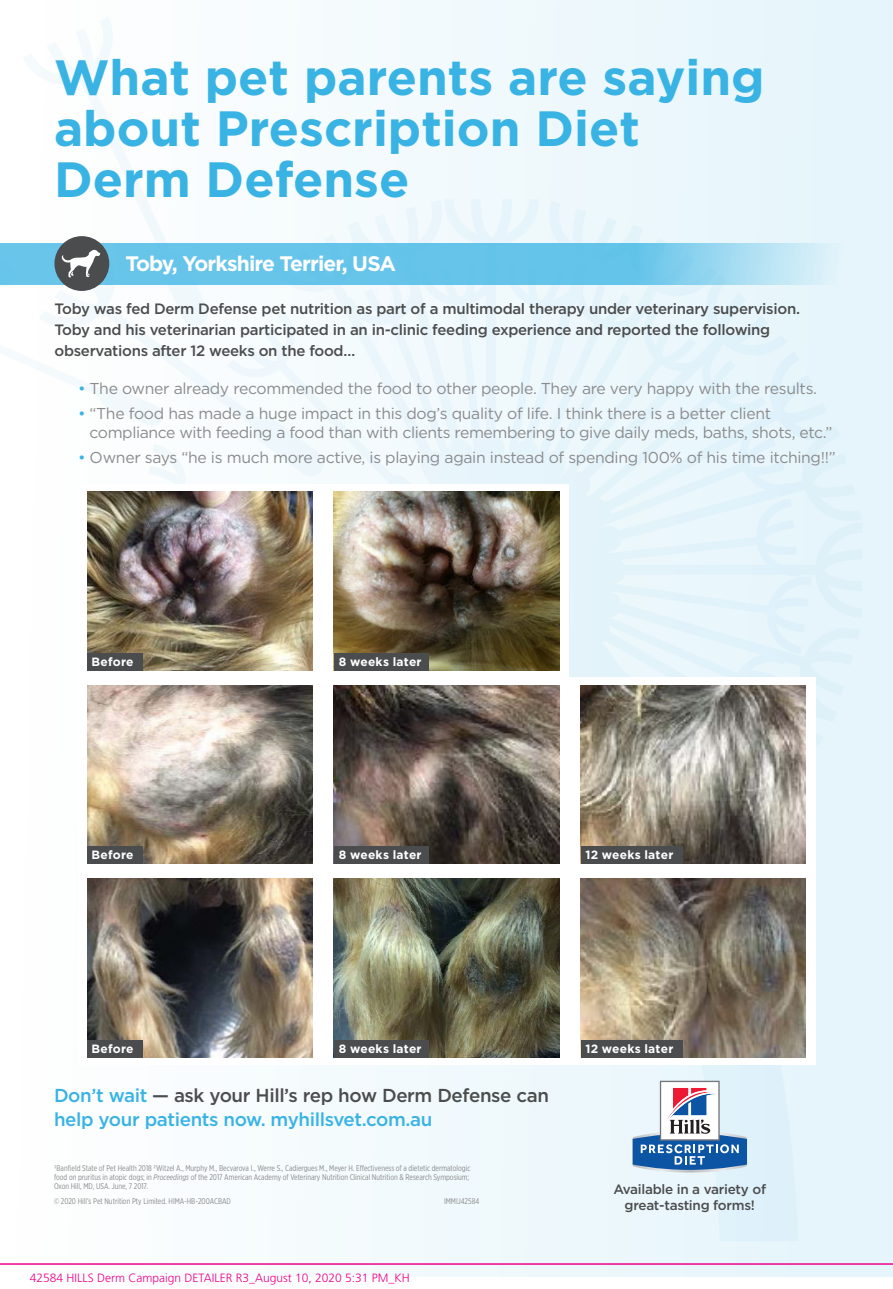
<style>
.page{position:relative;width:893px;height:1289px;background:#fff}
.page>*{position:absolute;margin:0;border:0;box-sizing:border-box;transform-origin:0 0}
.t1{font:700 49.5px/51px "Gotham";color:#38b3e4}
.t2{font:700 21px "Gotham";letter-spacing:-.04em;color:#fff}
.t3{font:500 18.75px/24px "Gotham";letter-spacing:-.02em;color:#38b3e4}
.t4{font:15.75px/18.9px "Gotham";letter-spacing:-.02em;color:#8a8b8d}
.t5{font:500 15px/21px "Gotham";letter-spacing:-.02em;color:#4b4c4d}
.t6{font:500 13.5px/16.2px "Gotham";letter-spacing:-.02em;color:#4b4c4d;text-align:center}
.t7{font:700 12px "Gotham";letter-spacing:.02em;color:#fff}
.t8{font:300 12px "Frutiger";color:#ed028c}
.t9{font:8.25px/9px "Gotham X Narrow";color:#8a8b8d}
.s1{color:#38b3e4}
.s2{color:#4b4c4d}
.s3{font-style:italic}
</style>
<div class="page">
<div style="left:0;top:0;width:893px;height:1276px;background:linear-gradient(to right,#fefefe,#e2f3fa)"></div>
<div style="left:78px;top:484px;width:491px;height:193px;background:#fff"></div>
<div style="left:78px;top:677px;width:738px;height:194px;background:#fff"></div>
<div style="left:78px;top:871px;width:738px;height:193px;background:#fff"></div>
<img style="left:87px;top:491px;width:226px;height:179px">
<img style="left:87px;top:685px;width:226px;height:178px">
<img style="left:87px;top:878px;width:226px;height:179px">
<img style="left:334px;top:491px;width:225px;height:179px">
<img style="left:334px;top:685px;width:225px;height:178px">
<img style="left:580px;top:685px;width:226px;height:178px">
<img style="left:580px;top:878px;width:226px;height:179px">
<img style="left:334px;top:878px;width:225px;height:179px">
<div style="left:87px;top:653px;width:55px;height:17px;background:#4b4c4d"></div>
<div style="left:87px;top:846px;width:55px;height:17px;background:#4b4c4d"></div>
<div style="left:87px;top:1040px;width:55px;height:17px;background:#4b4c4d"></div>
<div style="left:335px;top:653px;width:94px;height:17px;background:#4b4c4d"></div>
<div style="left:335px;top:846px;width:94px;height:17px;background:#4b4c4d"></div>
<div style="left:581px;top:846px;width:101px;height:17px;background:#4b4c4d"></div>
<div style="left:581px;top:1040px;width:101px;height:17px;background:#4b4c4d"></div>
<div style="left:335px;top:1040px;width:94px;height:17px;background:#4b4c4d"></div>
<svg style="left:0;top:243px;width:893px;height:41px;background:#7dcdec"></svg>
<div style="left:54px;top:236px;width:55px;height:55px;background:#4b4c4d;border-radius:50%"></div>
<svg style="left:62px;top:250px;width:38px;height:27px"></svg>
<svg style="left:632px;top:1080px;width:115px;height:92px"></svg>
<hr style="left:0;top:1263px;width:893px;height:1px;background:#ed028c">
<p class="t1" style="left:54px;top:51px;width:712px">What pet parents are saying about Prescription Diet<br>Derm Defense</p>
<p class="t2" style="left:125px;top:251px;width:272px">Toby, Yorkshire Terrier, USA</p>
<p class="t5" style="left:54px;top:297px;width:747px">Toby was fed Derm Defense pet nutrition as part of a multimodal therapy under veterinary supervision.<br>Toby and his veterinarian participated in an in-clinic feeding experience and reported the following observations after 12 weeks on the food…</p>
<p class="t4" style="left:78px;top:378px;width:741px"><span class="s1">•</span> The owner already recommended the food to other people. They are very happy with the results.</p>
<p class="t4" style="left:90px;top:404px;width:744px;text-indent:-12px"><span class="s1">•</span> “The food has made a huge impact in this dog’s quality of life. I think there is a better client compliance with feeding a food than with clients remembering to give daily meds, baths, shots, etc.”</p>
<p class="t4" style="left:78px;top:448px;width:759px"><span class="s1">•</span> Owner says “he is much more active, is playing again instead of spending 100% of his time itching!!”</p>
<p class="t7" style="left:91px;top:654px;width:44px">Before</p>
<p class="t7" style="left:339px;top:654px;width:84px">8 weeks later</p>
<p class="t7" style="left:91px;top:848px;width:44px">Before</p>
<p class="t7" style="left:339px;top:848px;width:84px">8 weeks later</p>
<p class="t7" style="left:585px;top:848px;width:89px">12 weeks later</p>
<p class="t7" style="left:91px;top:1041px;width:44px">Before</p>
<p class="t7" style="left:339px;top:1041px;width:84px">8 weeks later</p>
<p class="t7" style="left:585px;top:1041px;width:89px">12 weeks later</p>
<p class="t3" style="left:54px;top:1083px;width:497px">Don’t wait <span class="s2">— ask your Hill’s rep how Derm Defense can </span>help your patients now. myhillsvet.com.au</p>
<p class="t9" style="left:54px;top:1163px;width:418px">1Banfield State of Pet Health 2018 2Witzel A., Murphy M., Becvarova I., Werre S., Cadiergues M., Meyer H. Effectiveness of a dietetic dermatologic food on pruritus in atopic dogs; in <span class="s3">Proceedings</span> of the 2017 American Academy of Veterinary Nutrition Clinical Nutrition &amp; Research Symposium;<br>Oxon Hill, MD, USA. June, 7 2017.</p>
<p class="t9" style="left:54px;top:1196px;width:179px">© 2020 Hill’s Pet Nutrition Pty Limited. HIMA-HB-200ACBAD</p>
<p class="t9" style="left:444px;top:1196px;width:37px">IMMIJ42584</p>
<h3 class="t8" style="left:30px;top:1270px;width:381px">42584 HILLS Derm Campaign DETAILER R3_August 10, 2020 5:31 PM_KH</h3>
<p class="t6" style="left:613px;top:1180px;width:154px">Available in a variety of great-tasting forms!</p>
</div>
